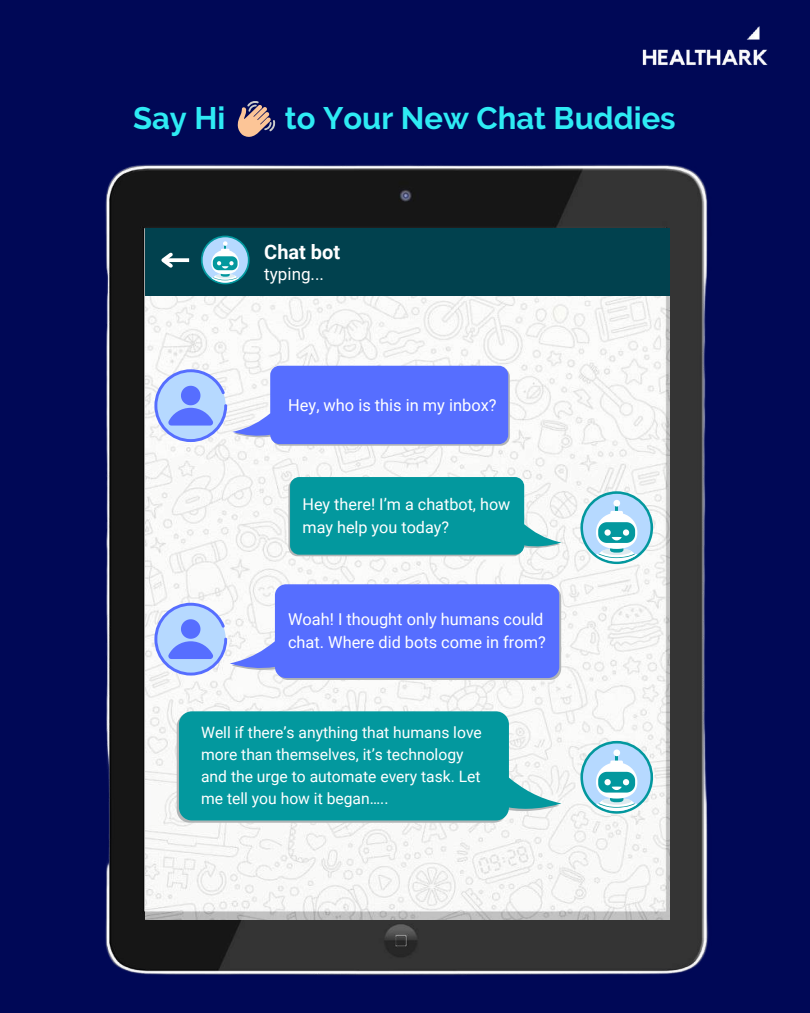
<style>
.page{position:relative;width:810px;height:1013px;background:#fff}
.page>*{position:absolute;margin:0;border:0;box-sizing:border-box;transform-origin:0 0}
.t1{font:700 31px "Raleway";color:#2eebf4}
.t2{font:700 20px "Roboto";color:#fff}
.t3{font:17.1px "Roboto";color:#fff}
.t4{font:16.4px "Roboto";color:#fff}
.t5{font:16.3px/22.2px "Roboto";color:#fff}
.t6{font:16.2px/22px "Roboto";color:#fff}
.t7{font:15.7px/21.8px "Roboto";color:#fff}
</style>
<div class="page">
<div style="left:0;top:0;width:810px;height:1012px;background:#000856"></div>
<img style="left:642px;top:26px;width:126px;height:39px">
<img style="left:105px;top:164px;width:604px;height:811px">
<img style="left:146px;top:295px;width:524px;height:624px">
<svg style="left:580px;top:491px;width:73px;height:73px;background:#a6d6e5"></svg>
<svg style="left:580px;top:741px;width:73px;height:72px;background:#a5d5e5"></svg>
<svg style="left:154px;top:366px;width:356px;height:79px;background:#7b90fc"></svg>
<svg style="left:154px;top:584px;width:407px;height:96px;background:#7b8ffb"></svg>
<svg style="left:288px;top:477px;width:273px;height:79px;background:#24a3a9"></svg>
<svg style="left:177px;top:713px;width:382px;height:109px"></svg>
<svg style="left:179px;top:711px;width:382px;height:109px;background:#20a3a8"></svg>
<div style="left:145px;top:228px;width:525px;height:67px;background:#01414e"></div>
<svg style="left:201px;top:235px;width:49px;height:49px"></svg>
<svg style="left:176px;top:258px;width:13px;height:4px"></svg>
<svg style="left:161px;top:252px;width:15px;height:16px"></svg>
<svg style="left:238px;top:101px;width:38px;height:36px"></svg>
<h1 class="t1" style="left:133px;top:100px;width:94px">Say Hi</h1>
<h1 class="t1" style="left:285px;top:100px;width:392px">to Your New Chat Buddies</h1>
<p class="t2" style="left:264px;top:240px;width:77px">Chat bot</p>
<p class="t3" style="left:264px;top:264px;width:61px">typing...</p>
<p class="t4" style="left:288px;top:395px;width:210px">Hey, who is this in my inbox?</p>
<p class="t6" style="left:303px;top:494px;width:209px">Hey there! I’m a chatbot, how may help you today?</p>
<p class="t5" style="left:288px;top:608px;width:259px">Woah! I thought only humans could chat. Where did bots come in from?</p>
<p class="t7" style="left:201px;top:722px;width:282px">Well if there’s anything that humans love more than themselves, it’s technology and the urge to automate every task. Let me tell you how it began…..</p>
</div>
